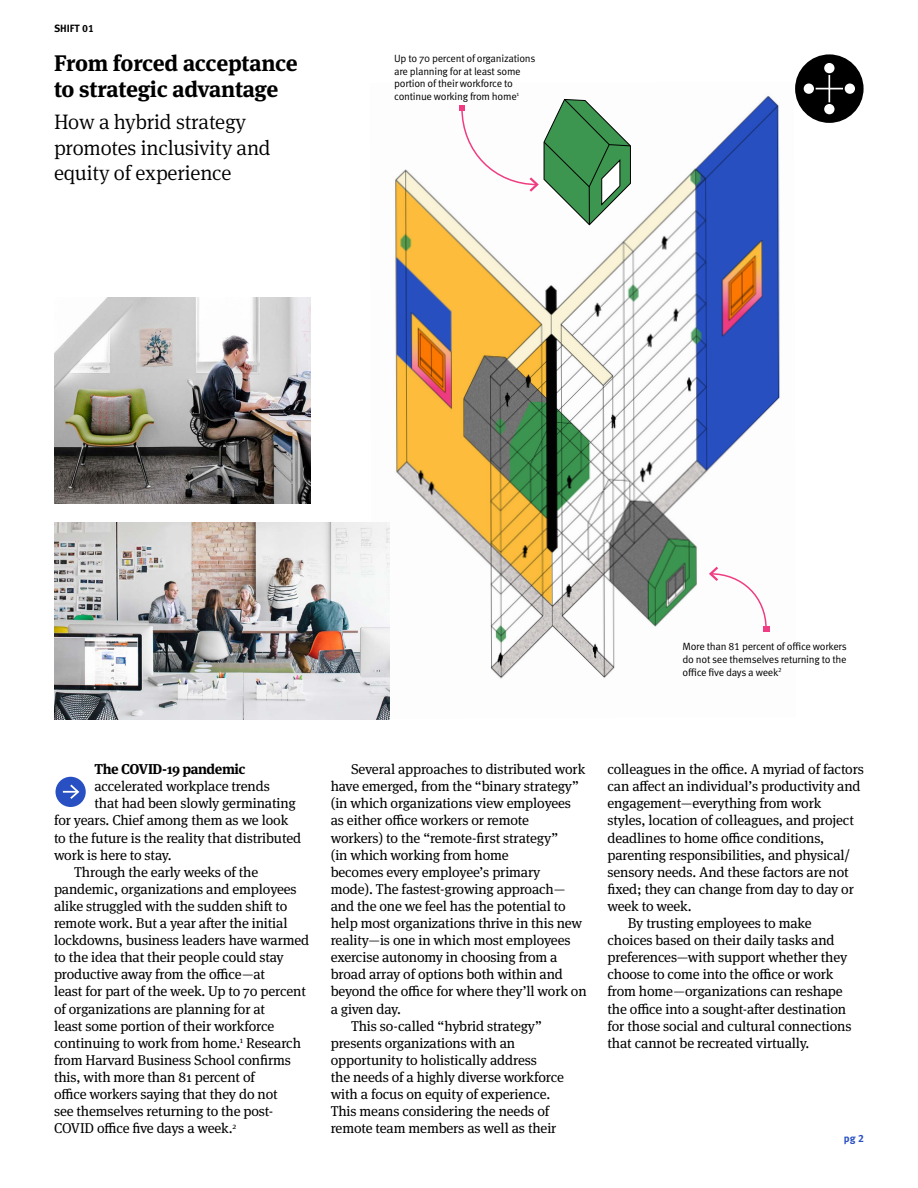
<style>
.page{position:relative;width:918px;height:1188px;background:#fff}
.page>*{position:absolute;margin:0;border:0;box-sizing:border-box;transform-origin:0 0}
.t1{font:700 22.5px/25.5px "Meta Serif OT";letter-spacing:-.01em;color:#000}
.t2{font:300 21px/25.5px "Meta Serif OT";letter-spacing:-.01em;color:#000}
.t3{font:14.25px "Meta Serif OT";letter-spacing:-.01em;color:#000}
.t4{font:700 14.25px "Meta Serif OT";letter-spacing:-.03em;color:#000}
.t5{font:10.5px/12.6px "Meta OT Norm";letter-spacing:-.025em;color:#000;text-align:justify}
.t6{font:700 10.5px "Meta OT";color:#000}
.t7{font:700 10.5px "Meta OT";color:#2850c3}
</style>
<div class="page">
<img style="left:395px;top:96px;width:385px;height:583px">
<svg style="left:795px;top:54px;width:69px;height:69px"></svg>
<img style="left:54px;top:522px;width:336px;height:198px">
<img style="left:54px;top:297px;width:257px;height:207px">
<svg style="left:707px;top:564px;width:62px;height:68px"></svg>
<div style="left:56px;top:777px;width:30px;height:30px;background:#2850c3;border-radius:50%"></div>
<svg style="left:63px;top:784px;width:17px;height:15px"></svg>
<svg style="left:459px;top:99px;width:172px;height:126px"></svg>
<p class="t6" style="left:54px;top:22px;width:42px">SHIFT 01</p>
<h1 class="t1" style="left:54px;top:51px;width:245px">From forced acceptance to strategic advantage</h1>
<h2 class="t2" style="left:54px;top:109px;width:218px">How a hybrid strategy promotes inclusivity and equity of experience</h2>
<p class="t5" style="left:394px;top:52px;width:143px;text-align:left">Up to 70 percent of organizations are planning for at least some portion of their workforce to continue working from home<sup>1</sup></p>
<p class="t5" style="left:683px;top:641px;width:166px">More than 81 percent of office workers do not see themselves returning to the office five days a week<sup>2</sup></p>
<p class="t4" style="left:94px;top:760px;width:153px">The COVID-19 pandemic</p>
<p class="t3" style="left:94px;top:778px;width:177px">accelerated workplace trends</p>
<p class="t3" style="left:94px;top:795px;width:203px">that had been slowly germinating</p>
<p class="t3" style="left:54px;top:812px;width:236px">for years. Chief among them as we look</p>
<p class="t3" style="left:54px;top:829px;width:249px">to the future is the reality that distributed</p>
<p class="t3" style="left:54px;top:846px;width:119px">work is here to stay.</p>
<p class="t3" style="left:74px;top:863px;width:186px">Through the early weeks of the</p>
<p class="t3" style="left:54px;top:881px;width:244px">pandemic, organizations and employees</p>
<p class="t3" style="left:54px;top:898px;width:235px">alike struggled with the sudden shift to</p>
<p class="t3" style="left:54px;top:915px;width:235px">remote work. But a year after the initial</p>
<p class="t3" style="left:54px;top:932px;width:257px">lockdowns, business leaders have warmed</p>
<p class="t3" style="left:54px;top:949px;width:231px">to the idea that their people could stay</p>
<p class="t3" style="left:54px;top:966px;width:213px">productive away from the office—at</p>
<p class="t3" style="left:54px;top:983px;width:253px">least for part of the week. Up to 70 percent</p>
<p class="t3" style="left:54px;top:1000px;width:213px">of organizations are planning for at</p>
<p class="t3" style="left:54px;top:1017px;width:222px">least some portion of their workforce</p>
<p class="t3" style="left:54px;top:1034px;width:248px">continuing to work from home.<sup>1</sup> Research</p>
<p class="t3" style="left:54px;top:1052px;width:238px">from Harvard Business School confirms</p>
<p class="t3" style="left:54px;top:1069px;width:202px">this, with more than 81 percent of</p>
<p class="t3" style="left:54px;top:1086px;width:225px">office workers saying that they do not</p>
<p class="t3" style="left:54px;top:1103px;width:221px">see themselves returning to the post-</p>
<p class="t3" style="left:54px;top:1120px;width:184px">COVID office five days a week.<sup>2</sup></p>
<p class="t3" style="left:351px;top:761px;width:236px">Several approaches to distributed work</p>
<p class="t3" style="left:331px;top:778px;width:250px">have emerged, from the “binary strategy”</p>
<p class="t3" style="left:331px;top:795px;width:242px">(in which organizations view employees</p>
<p class="t3" style="left:331px;top:812px;width:200px">as either office workers or remote</p>
<p class="t3" style="left:331px;top:829px;width:229px">workers) to the “remote-first strategy”</p>
<p class="t3" style="left:331px;top:846px;width:180px">(in which working from home</p>
<p class="t3" style="left:331px;top:863px;width:211px">becomes every employee’s primary</p>
<p class="t3" style="left:331px;top:881px;width:236px">mode). The fastest-growing approach—</p>
<p class="t3" style="left:331px;top:898px;width:237px">and the one we feel has the potential to</p>
<p class="t3" style="left:331px;top:915px;width:253px">help most organizations thrive in this new</p>
<p class="t3" style="left:331px;top:932px;width:241px">reality—is one in which most employees</p>
<p class="t3" style="left:331px;top:949px;width:228px">exercise autonomy in choosing from a</p>
<p class="t3" style="left:331px;top:966px;width:234px">broad array of options both within and</p>
<p class="t3" style="left:331px;top:983px;width:257px">beyond the office for where they’ll work on</p>
<p class="t3" style="left:331px;top:1000px;width:72px">a given day.</p>
<p class="t3" style="left:351px;top:1017px;width:193px">This so-called “hybrid strategy”</p>
<p class="t3" style="left:331px;top:1034px;width:186px">presents organizations with an</p>
<p class="t3" style="left:331px;top:1052px;width:208px">opportunity to holistically address</p>
<p class="t3" style="left:331px;top:1069px;width:235px">the needs of a highly diverse workforce</p>
<p class="t3" style="left:331px;top:1086px;width:221px">with a focus on equity of experience.</p>
<p class="t3" style="left:331px;top:1103px;width:220px">This means considering the needs of</p>
<p class="t3" style="left:331px;top:1120px;width:227px">remote team members as well as their</p>
<p class="t3" style="left:608px;top:761px;width:258px">colleagues in the office. A myriad of factors</p>
<p class="t3" style="left:608px;top:778px;width:255px">can affect an individual’s productivity and</p>
<p class="t3" style="left:608px;top:795px;width:215px">engagement—everything from work</p>
<p class="t3" style="left:608px;top:812px;width:248px">styles, location of colleagues, and project</p>
<p class="t3" style="left:608px;top:829px;width:218px">deadlines to home office conditions,</p>
<p class="t3" style="left:608px;top:846px;width:244px">parenting responsibilities, and physical/</p>
<p class="t3" style="left:608px;top:863px;width:243px">sensory needs. And these factors are not</p>
<p class="t3" style="left:608px;top:881px;width:248px">fixed; they can change from day to day or</p>
<p class="t3" style="left:608px;top:898px;width:86px">week to week.</p>
<p class="t3" style="left:628px;top:915px;width:185px">By trusting employees to make</p>
<p class="t3" style="left:608px;top:932px;width:229px">choices based on their daily tasks and</p>
<p class="t3" style="left:608px;top:949px;width:241px">preferences—with support whether they</p>
<p class="t3" style="left:608px;top:966px;width:227px">choose to come into the office or work</p>
<p class="t3" style="left:608px;top:983px;width:237px">from home—organizations can reshape</p>
<p class="t3" style="left:608px;top:1000px;width:240px">the office into a sought-after destination</p>
<p class="t3" style="left:608px;top:1017px;width:246px">for those social and cultural connections</p>
<p class="t3" style="left:608px;top:1034px;width:204px">that cannot be recreated virtually.</p>
<p class="t7" style="left:844px;top:1132px;width:22px">pg 2</p>
</div>
